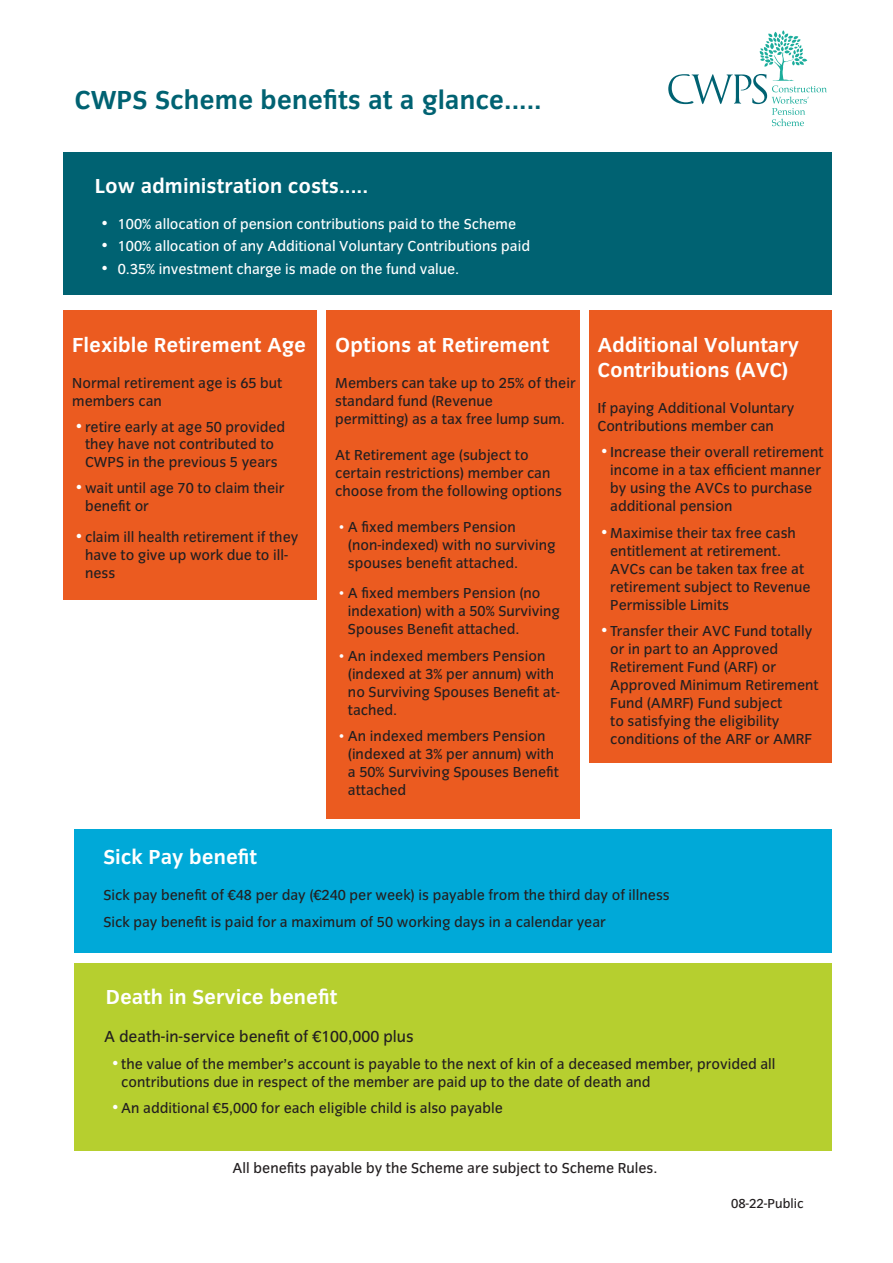
<style>
.page{position:relative;width:893px;height:1263px;background:#fff}
.page>*{position:absolute;margin:0;border:0;box-sizing:border-box;transform-origin:0 0}
.t1{font:700 27px "Congress Sans Std";color:#006272}
.t2{font:700 21px/25.2px "Congress Sans Std";color:#fff}
.t3{font:16.5px "Congress Sans Std";color:#231f20}
.t4{font:15px/18px "Congress Sans Std";color:#231f20}
.t5{font:15px "Congress Sans Std";color:#fff}
.t6{font:13.5px "Congress Sans Std";color:#231f20}
.s1{font-size:18px}
.s2{font-size:18px;color:#fff}
.s3{color:#fff}
</style>
<div class="page">
<div style="left:64px;top:152px;width:768px;height:142px;background:#006272"></div>
<div style="left:75px;top:963px;width:757px;height:188px;background:#b6cf2f"></div>
<div style="left:75px;top:829px;width:757px;height:123px;background:#00a9d8"></div>
<div style="left:64px;top:310px;width:253px;height:290px;background:#eb5b20"></div>
<div style="left:327px;top:310px;width:253px;height:509px;background:#eb5b20"></div>
<div style="left:589px;top:310px;width:242px;height:453px;background:#eb5b20"></div>
<svg style="left:668px;top:30px;width:159px;height:96px"></svg>
<h1 class="t1" style="left:75px;top:85px;width:469px">CWPS Scheme benefits at a glance.....</h1>
<h2 class="t2" style="left:95px;top:174px;width:275px">Low administration costs.....</h2>
<p class="t5" style="left:102px;top:216px;width:416px"><span class="s1">•</span> 100% allocation of pension contributions paid to the Scheme</p>
<p class="t5" style="left:102px;top:238px;width:429px"><span class="s1">•</span> 100% allocation of any Additional Voluntary Contributions paid</p>
<p class="t5" style="left:102px;top:260px;width:359px"><span class="s1">•</span> 0.35% investment charge is made on the fund value.</p>
<h2 class="t2" style="left:72px;top:332px;width:235px">Flexible Retirement Age</h2>
<p class="t4" style="left:72px;top:374px;width:212px">Normal retirement age is 65 but members can</p>
<p class="t4" style="left:77px;top:419px;width:210px;line-height:16.5px;text-align:center"><span class="s2">•</span> retire early at age 50 provided they have not contributed to</p>
<p class="t4" style="left:85px;top:453px;width:194px">CWPS in the previous 5 years</p>
<p class="t4" style="left:85px;top:479px;width:201px;text-indent:-9px"><span class="s2">•</span> wait until age 70 to claim their benefit or</p>
<p class="t4" style="left:85px;top:528px;width:215px;text-indent:-9px"><span class="s2">•</span> claim ill health retirement if they have to give up work due to ill&shy;ness</p>
<h2 class="t2" style="left:335px;top:332px;width:216px">Options at Retirement</h2>
<p class="t4" style="left:335px;top:374px;width:242px">Members can take up to 25% of their standard fund (Revenue<br>permitting) as a tax free lump sum.</p>
<p class="t4" style="left:335px;top:446px;width:228px">At Retirement age (subject to certain restrictions) member can choose from the following options</p>
<p class="t4" style="left:348px;top:518px;width:209px;text-indent:-9px"><span class="s3">•</span> A fixed members Pension (non-indexed) with no surviving spouses benefit attached.</p>
<p class="t4" style="left:348px;top:584px;width:213px;text-indent:-9px"><span class="s3">•</span> A fixed members Pension (no indexation) with a 50% Surviving<br>Spouses Benefit attached.</p>
<p class="t4" style="left:348px;top:647px;width:213px;text-indent:-9px"><span class="s3">•</span> An indexed members Pension (indexed at 3% per annum) with no Surviving Spouses Benefit at&shy;tached.</p>
<p class="t4" style="left:348px;top:727px;width:213px;text-indent:-9px"><span class="s3">•</span> An indexed members Pension (indexed at 3% per annum) with a 50% Surviving Spouses Benefit attached</p>
<h2 class="t2" style="left:597px;top:332px;width:203px">Additional Voluntary<br>Contributions (AVC)</h2>
<p class="t4" style="left:597px;top:399px;width:198px">If paying Additional Voluntary<br>Contributions member can</p>
<p class="t4" style="left:610px;top:443px;width:215px;text-indent:-9px"><span class="s2">•</span> Increase their overall retirement income in a tax efficient manner by using the AVCs to purchase additional pension</p>
<p class="t4" style="left:610px;top:524px;width:202px;text-indent:-9px"><span class="s2">•</span> Maximise their tax free cash entitlement at retirement.<br>AVCs can be taken tax free at retirement subject to Revenue<br>Permissible Limits</p>
<p class="t4" style="left:610px;top:622px;width:210px;text-indent:-9px"><span class="s2">•</span> Transfer their AVC Fund totally or in part to an Approved<br>Retirement Fund (ARF) or<br>Approved Minimum Retirement<br>Fund (AMRF) Fund subject<br>to satisfying the eligibility conditions of the ARF or AMRF</p>
<h2 class="t2" style="left:103px;top:845px;width:155px">Sick Pay benefit</h2>
<p class="t4" style="left:103px;top:882px;width:568px;line-height:26.5px">Sick pay benefit of €48 per day (€240 per week) is payable from the third day of illness<br>Sick pay benefit is paid for a maximum of 50 working days in a calendar year</p>
<h2 class="t2" style="left:106px;top:985px;width:233px">Death in Service benefit</h2>
<p class="t3" style="left:104px;top:1027px;width:311px">A death-in-service benefit of €100,000 plus</p>
<p class="t4" style="left:121px;top:1055px;width:656px;text-indent:-9px"><span class="s2">•</span> the value of the member’s account is payable to the next of kin of a deceased member, provided all contributions due in respect of the member are paid up to the date of death and</p>
<p class="t4" style="left:113px;top:1099px;width:391px"><span class="s2">•</span> An additional €5,000 for each eligible child is also payable</p>
<p class="t4" style="left:233px;top:1159px;width:426px">All benefits payable by the Scheme are subject to Scheme Rules.</p>
<p class="t6" style="left:731px;top:1196px;width:74px">08-22-Public</p>
</div>
